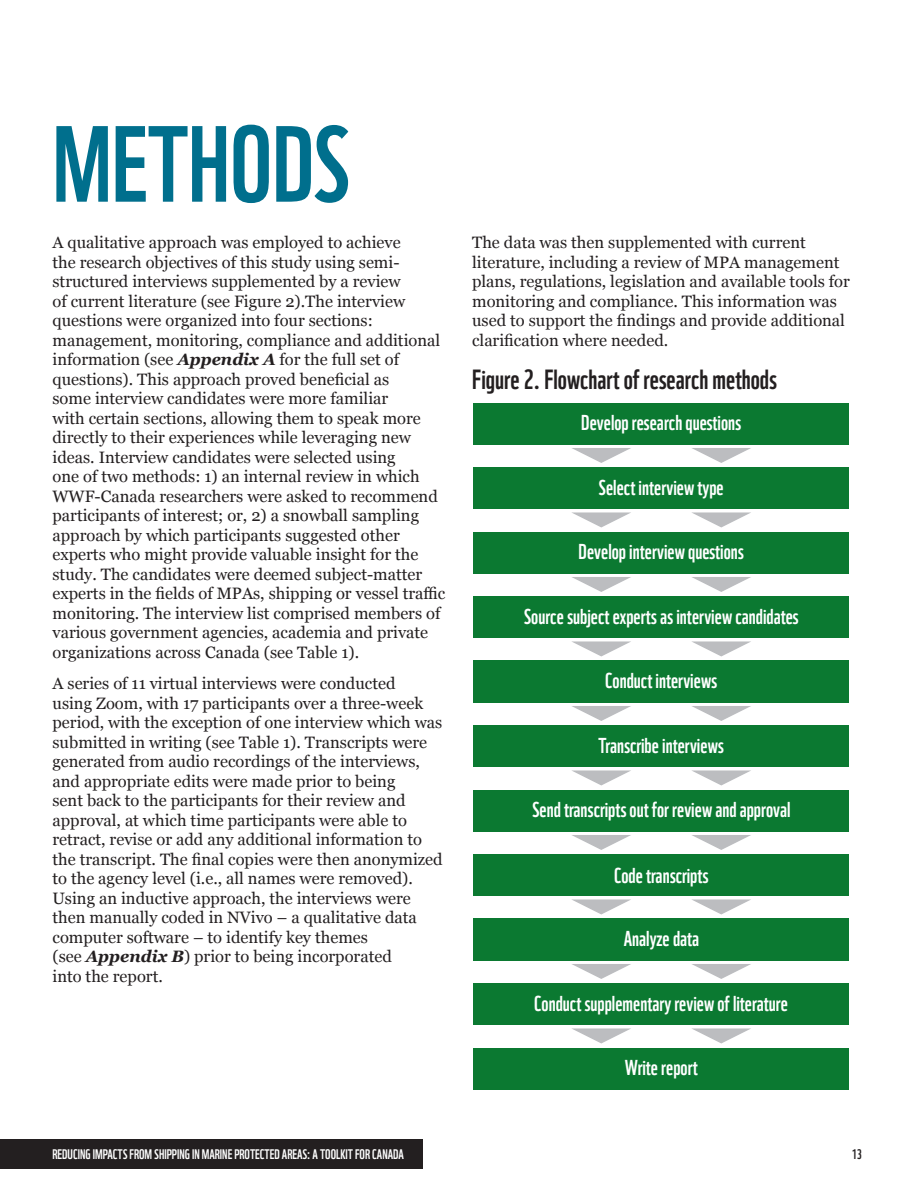
<style>
.page{position:relative;width:918px;height:1188px;background:#fff}
.page>*{position:absolute;margin:0;border:0;box-sizing:border-box;transform-origin:0 0}
.t1{font:105px "WWF";color:#006f8d}
.t2{font:27px "WWF";color:#231f20}
.t3{font:21px "WWF";color:#fff}
.t4{font:16.5px/19.5px "Georgia";color:#231f20}
.t5{font:13.5px "WWF";color:#fff}
.t6{font:13.5px "WWF";color:#231f20}
.s1{font-weight:700;font-style:italic}
</style>
<div class="page">
<div style="left:0;top:1139px;width:423px;height:30px;background:#231f20"></div>
<div style="left:474px;top:403px;width:375px;height:42px;background:#0b7931"></div>
<div style="left:474px;top:596px;width:375px;height:42px;background:#0b7931"></div>
<div style="left:474px;top:790px;width:375px;height:42px;background:#0b7931"></div>
<div style="left:474px;top:983px;width:375px;height:42px;background:#0b7931"></div>
<div style="left:474px;top:467px;width:375px;height:42px;background:#0b7931"></div>
<div style="left:474px;top:661px;width:375px;height:42px;background:#0b7931"></div>
<div style="left:474px;top:854px;width:375px;height:42px;background:#0b7931"></div>
<div style="left:474px;top:1048px;width:375px;height:42px;background:#0b7931"></div>
<div style="left:474px;top:532px;width:375px;height:42px;background:#0b7931"></div>
<div style="left:474px;top:725px;width:375px;height:42px;background:#0b7931"></div>
<div style="left:474px;top:919px;width:375px;height:42px;background:#0b7931"></div>
<svg style="left:572px;top:448px;width:59px;height:15px"></svg>
<svg style="left:572px;top:512px;width:59px;height:15px"></svg>
<svg style="left:572px;top:577px;width:59px;height:15px"></svg>
<svg style="left:572px;top:641px;width:59px;height:15px"></svg>
<svg style="left:572px;top:706px;width:59px;height:15px"></svg>
<svg style="left:572px;top:770px;width:59px;height:15px"></svg>
<svg style="left:572px;top:835px;width:59px;height:15px"></svg>
<svg style="left:572px;top:899px;width:59px;height:15px"></svg>
<svg style="left:572px;top:964px;width:59px;height:15px"></svg>
<svg style="left:572px;top:1028px;width:59px;height:15px"></svg>
<svg style="left:692px;top:448px;width:59px;height:15px"></svg>
<svg style="left:692px;top:512px;width:59px;height:15px"></svg>
<svg style="left:692px;top:577px;width:59px;height:15px"></svg>
<svg style="left:692px;top:641px;width:59px;height:15px"></svg>
<svg style="left:692px;top:706px;width:59px;height:15px"></svg>
<svg style="left:692px;top:770px;width:59px;height:15px"></svg>
<svg style="left:692px;top:835px;width:59px;height:15px"></svg>
<svg style="left:692px;top:899px;width:59px;height:15px"></svg>
<svg style="left:692px;top:964px;width:59px;height:15px"></svg>
<svg style="left:692px;top:1028px;width:59px;height:15px"></svg>
<h1 class="t1" style="left:53px;top:82px;width:299px">METHODS</h1>
<p class="t4" style="left:53px;top:232px;width:394px">A qualitative approach was employed to achieve<br>the research objectives of this study using semi&shy;structured interviews supplemented by a review<br>of current literature (see Figure 2).The interview questions were organized into four sections: management, monitoring, compliance and additional information (see <span class="s1">Appendix A</span> for the full set of questions). This approach proved beneficial as<br>some interview candidates were more familiar<br>with certain sections, allowing them to speak more directly to their experiences while leveraging new ideas. Interview candidates were selected using<br>one of two methods: 1) an internal review in which WWF-Canada researchers were asked to recommend participants of interest; or, 2) a snowball sampling approach by which participants suggested other experts who might provide valuable insight for the study. The candidates were deemed subject-matter experts in the fields of MPAs, shipping or vessel traffic monitoring. The interview list comprised members of various government agencies, academia and private organizations across Canada (see Table 1).</p>
<p class="t4" style="left:53px;top:673px;width:392px">A series of 11 virtual interviews were conducted<br>using Zoom, with 17 participants over a three-week period, with the exception of one interview which was submitted in writing (see Table 1). Transcripts were generated from audio recordings of the interviews, and appropriate edits were made prior to being<br>sent back to the participants for their review and approval, at which time participants were able to retract, revise or add any additional information to the transcript. The final copies were then anonymized to the agency level (i.e., all names were removed).<br>Using an inductive approach, the interviews were then manually coded in NVivo – a qualitative data computer software – to identify key themes<br>(see <span class="s1">Appendix B</span>) prior to being incorporated<br>into the report.</p>
<p class="t4" style="left:472px;top:232px;width:379px">The data was then supplemented with current literature, including a review of MPA management plans, regulations, legislation and available tools for monitoring and compliance. This information was used to support the findings and provide additional clarification where needed.</p>
<h2 class="t2" style="left:472px;top:358px;width:306px">Figure 2. Flowchart of research methods</h2>
<p class="t3" style="left:581px;top:406px;width:162px">Develop research questions</p>
<p class="t3" style="left:599px;top:471px;width:127px">Select interview type</p>
<p class="t3" style="left:579px;top:535px;width:167px">Develop interview questions</p>
<p class="t3" style="left:524px;top:600px;width:276px">Source subject experts as interview candidates</p>
<p class="t3" style="left:605px;top:664px;width:114px">Conduct interviews</p>
<p class="t3" style="left:599px;top:729px;width:127px">Transcribe interviews</p>
<p class="t3" style="left:532px;top:793px;width:260px">Send transcripts out for review and approval</p>
<p class="t3" style="left:614px;top:859px;width:96px">Code transcripts</p>
<p class="t3" style="left:624px;top:922px;width:77px">Analyze data</p>
<p class="t3" style="left:534px;top:987px;width:255px">Conduct supplementary review of literature</p>
<p class="t3" style="left:625px;top:1051px;width:74px">Write report</p>
<p class="t5" style="left:53px;top:1144px;width:353px">REDUCING IMPACTS FROM SHIPPING IN MARINE PROTECTED AREAS: A TOOLKIT FOR CANADA</p>
<p class="t6" style="left:852px;top:1144px;width:11px">13</p>
</div>
